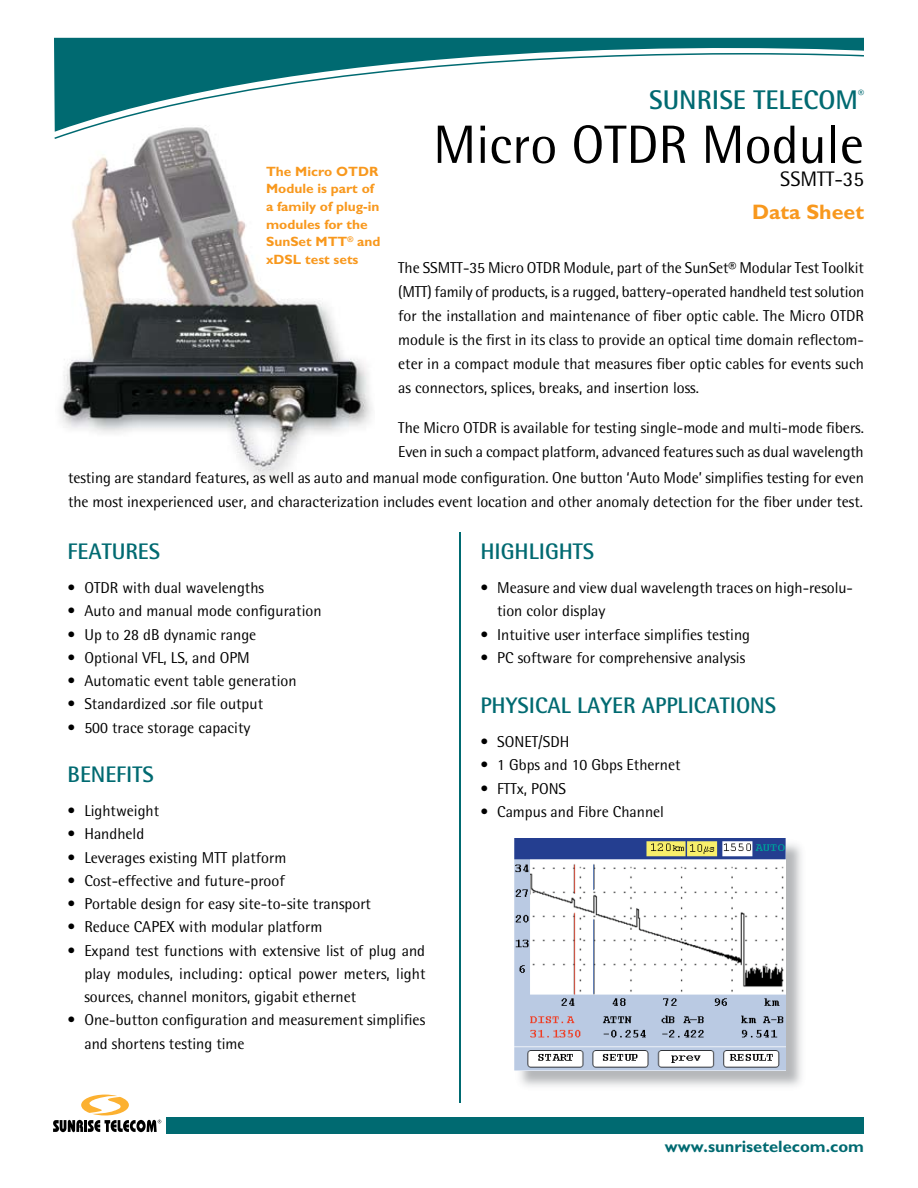
<style>
.page{position:relative;width:918px;height:1188px;background:#fff}
.page>*{position:absolute;margin:0;border:0;box-sizing:border-box;transform-origin:0 0}
.t1{font:54px "Sunrise Sans";color:#000}
.t2{font:700 27px "Sunrise Sans";color:#006a71}
.t3{font:700 22.5px "Sunrise Sans";color:#006a71}
.t4{font:700 21px "Sunrise Subhead";color:#f8981d}
.t5{font:21px "Sunrise Sans";color:#000}
.t6{font:700 16.5px "Sunrise Subhead";color:#006a71}
.t7{font:15.75px/24px "Sunrise Sans";color:#000}
.t8{font:700 13.5px/17.7px "Sunrise Subhead";color:#f8981d}
.t9{font:700 12px "Sunrise Sans";color:#006a71}
</style>
<div class="page">
<img style="left:60px;top:139px;width:312px;height:341px">
<div style="left:167px;top:1118px;width:697px;height:16px;background:#006a71"></div>
<svg style="left:54px;top:37px;width:810px;height:16px;background:#247f85"></svg>
<svg style="left:54px;top:53px;width:810px;height:86px"></svg>
<hr style="left:459px;top:532px;width:2px;height:571px;background:#006a71">
<svg style="left:53px;top:1095px;width:108px;height:37px"></svg>
<img style="left:514px;top:838px;width:271px;height:232px">
<h2 class="t2" style="left:649px;top:83px;width:210px">SUNRISE TELECOM</h2>
<p class="t9" style="left:858px;top:87px;width:7px">®</p>
<h1 class="t1" style="left:433px;top:113px;width:432px">Micro OTDR Module</h1>
<h3 class="t5" style="left:780px;top:166px;width:85px">SSMTT-35</h3>
<h3 class="t4" style="left:752px;top:199px;width:113px">Data Sheet</h3>
<p class="t8" style="left:266px;top:162px;width:116px">The Micro OTDR<br>Module is part of a family of plug-in modules for the<br>SunSet MTT<sup>®</sup> and xDSL test sets</p>
<p class="t7" style="left:398px;top:256px;width:468px;text-align:justify">The SSMTT-35 Micro OTDR Module, part of the SunSet® Modular Test Toolkit (MTT) family of products, is a rugged, battery-operated handheld test solution for the installation and maintenance of fiber optic cable. The Micro OTDR module is the first in its class to provide an optical time domain reflectom&shy;eter in a compact module that measures fiber optic cables for events such as connectors, splices, breaks, and insertion loss.</p>
<p class="t7" style="left:398px;top:416px;width:467px">The Micro OTDR is available for testing single-mode and multi-mode fibers.<br>Even in such a compact platform, advanced features such as dual wavelength</p>
<p class="t7" style="left:68px;top:466px;width:798px">testing are standard features, as well as auto and manual mode configuration. One button ‘Auto Mode’ simplifies testing for even the most inexperienced user, and characterization includes event location and other anomaly detection for the fiber under test.</p>
<h3 class="t3" style="left:68px;top:538px;width:94px">FEATURES</h3>
<p class="t7" style="left:68px;top:576px;width:198px">• OTDR with dual wavelengths</p>
<p class="t7" style="left:68px;top:599px;width:256px">• Auto and manual mode configuration</p>
<p class="t7" style="left:68px;top:622px;width:190px">• Up to 28 dB dynamic range</p>
<p class="t7" style="left:68px;top:645px;width:184px">• Optional VFL, LS, and OPM</p>
<p class="t7" style="left:68px;top:669px;width:231px">• Automatic event table generation</p>
<p class="t7" style="left:68px;top:692px;width:197px">• Standardized .sor file output</p>
<p class="t7" style="left:68px;top:715px;width:185px">• 500 trace storage capacity</p>
<h3 class="t3" style="left:68px;top:761px;width:88px">BENEFITS</h3>
<p class="t7" style="left:68px;top:799px;width:93px">• Lightweight</p>
<p class="t7" style="left:68px;top:822px;width:78px">• Handheld</p>
<p class="t7" style="left:68px;top:845px;width:220px">• Leverages existing MTT platform</p>
<p class="t7" style="left:68px;top:868px;width:219px">• Cost-effective and future-proof</p>
<p class="t7" style="left:68px;top:892px;width:305px">• Portable design for easy site-to-site transport</p>
<p class="t7" style="left:68px;top:915px;width:256px">• Reduce CAPEX with modular platform</p>
<p class="t7" style="left:84px;top:938px;width:343px;line-height:23.2px;text-align:justify;text-indent:-17px">• Expand test functions with extensive list of plug and play modules, including: optical power meters, light sources, channel monitors, gigabit ethernet</p>
<p class="t7" style="left:84px;top:1008px;width:342px;line-height:23.2px;text-indent:-17px">• One-button configuration and measurement simplifies and shortens testing time</p>
<h3 class="t3" style="left:480px;top:538px;width:115px">HIGHLIGHTS</h3>
<p class="t7" style="left:497px;top:576px;width:357px;line-height:23.2px;text-indent:-17px">• Measure and view dual wavelength traces on high-resolu&shy;tion color display</p>
<p class="t7" style="left:480px;top:622px;width:271px">• Intuitive user interface simplifies testing</p>
<p class="t7" style="left:480px;top:645px;width:266px">• PC software for comprehensive analysis</p>
<h3 class="t3" style="left:480px;top:692px;width:297px">PHYSICAL LAYER APPLICATIONS</h3>
<p class="t7" style="left:480px;top:730px;width:90px">• SONET/SDH</p>
<p class="t7" style="left:480px;top:753px;width:202px">• 1 Gbps and 10 Gbps Ethernet</p>
<p class="t7" style="left:480px;top:776px;width:87px">• FTTx, PONS</p>
<p class="t7" style="left:480px;top:799px;width:185px">• Campus and Fibre Channel</p>
<p class="t6" style="left:665px;top:1137px;width:201px">www.sunrisetelecom.com</p>
</div>
